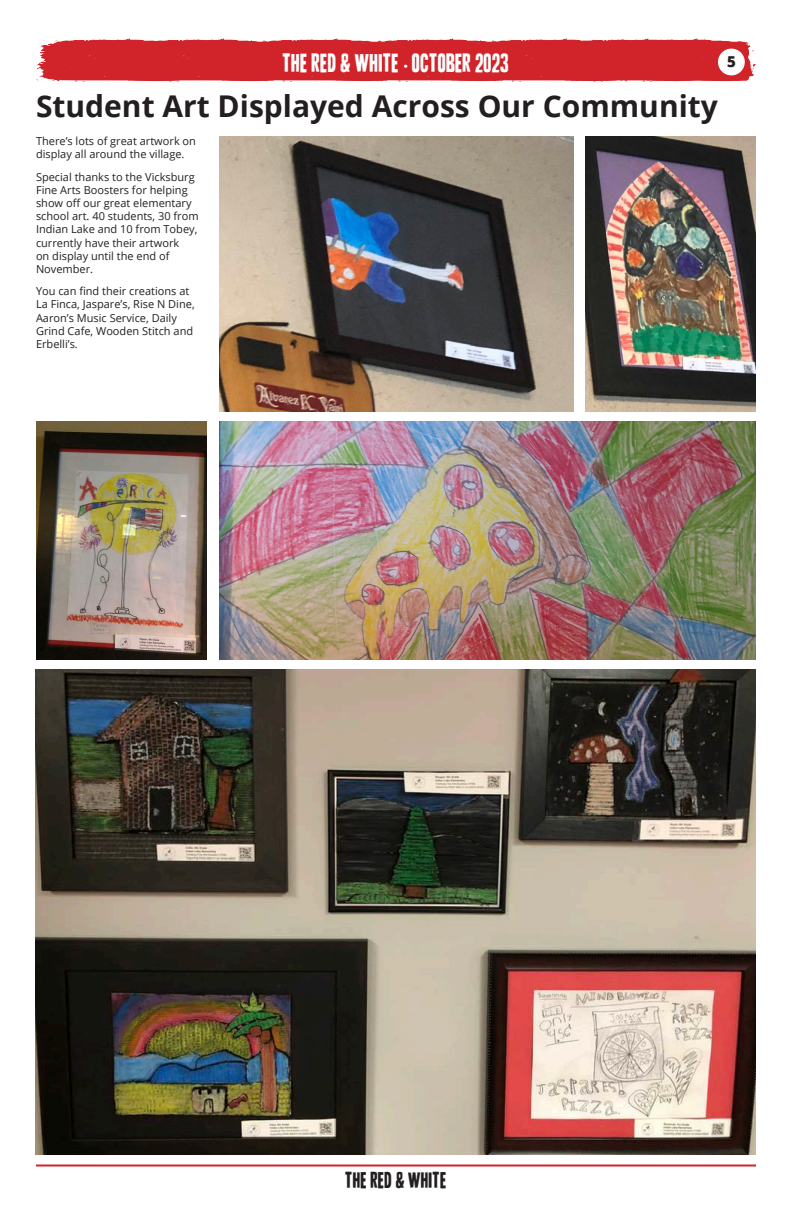
<style>
.page{position:relative;width:792px;height:1224px;background:#fff}
.page>*{position:absolute;margin:0;border:0;box-sizing:border-box;transform-origin:0 0}
.t1{font:700 30px "Open Sans";color:#231f20}
.t2{font:23px "Vivela Rivoluzione Vivela Rivoluz";color:#fff}
.t3{font:20px "Vivela Rivoluzione Vivela Rivoluz";color:#231f20}
.t4{font:800 15px "Open Sans";color:#231f20}
.t5{font:11px/13.2px "Open Sans";color:#231f20}
.s1{font-family:"Open Sans";font-weight:800;font-size:16px}
</style>
<div class="page">
<hr style="left:36px;top:1165px;width:720px;height:2px;background:#d1232a">
<img style="left:36px;top:38px;width:720px;height:44px">
<div style="left:718px;top:49px;width:27px;height:26px;background:#fff;border-radius:50%"></div>
<img style="left:36px;top:670px;width:720px;height:485px">
<img style="left:219px;top:137px;width:354px;height:275px">
<img style="left:585px;top:137px;width:171px;height:275px">
<img style="left:219px;top:422px;width:537px;height:238px">
<img style="left:36px;top:422px;width:171px;height:238px">
<h2 class="t2" style="left:283px;top:53px;width:228px">THE RED &amp; WHITE <span class="s1">·</span> OCTOBER 2023</h2>
<h3 class="t4" style="left:727px;top:50px;width:10px">5</h3>
<p class="t1" style="left:36px;top:85px;width:683px">Student Art Displayed Across Our Community</p>
<p class="t5" style="left:36px;top:134px;width:162px">There’s lots of great artwork on display all around the village.</p>
<p class="t5" style="left:36px;top:170px;width:164px">Special thanks to the Vicksburg<br>Fine Arts Boosters for helping show off our great elementary school art. 40 students, 30 from<br>Indian Lake and 10 from Tobey, currently have their artwork<br>on display until the end of<br>November.</p>
<p class="t5" style="left:36px;top:284px;width:160px">You can find their creations at<br>La Finca, Jaspare’s, Rise N Dine,<br>Aaron’s Music Service, Daily<br>Grind Cafe, Wooden Stitch and<br>Erbelli’s.</p>
<h3 class="t3" style="left:345px;top:1171px;width:103px">THE RED &amp; WHITE</h3>
</div>
